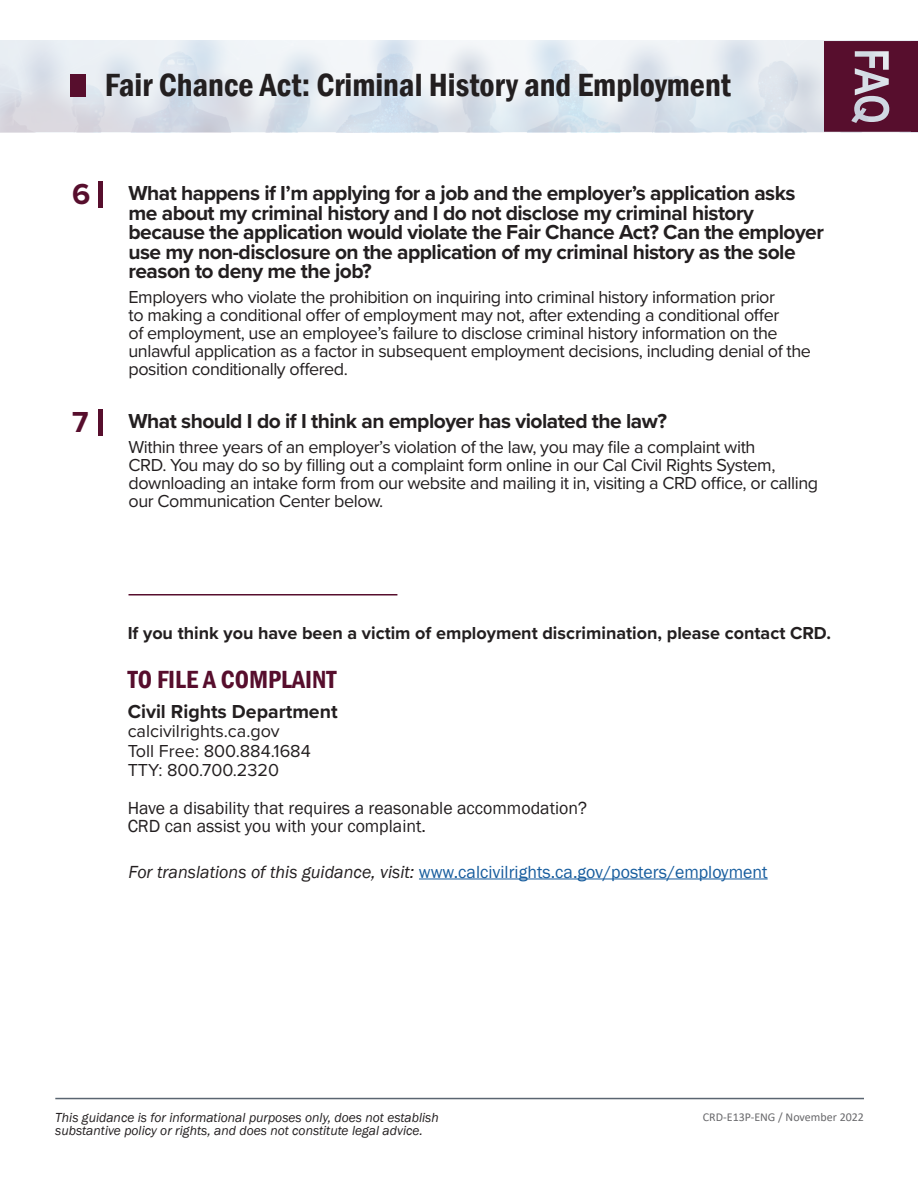
<style>
.page{position:relative;width:918px;height:1188px;background:#fff}
.page>*{position:absolute;margin:0;border:0;box-sizing:border-box;transform-origin:0 0}
.t1{font:600 condensed 33px "Franklin Gothic";color:#231f20}
.t2{font:700 30px "Proxima Nova";color:#570e2d}
.t3{font:600 condensed 25.5px "Franklin Gothic";color:#570e2d}
.t4{font:700 21px/19.5px "Proxima Nova";letter-spacing:-.025em;color:#231f20}
.t5{font:700 19.5px "Proxima Nova";color:#231f20}
.t6{font:18px/18px "Proxima Nova";letter-spacing:-.025em;color:#231f20}
.t7{font:18px "Franklin Gothic";color:#231f20}
.t8{font:18px "Franklin Gothic";color:#175d9e}
.t9{font:700 18px "Proxima Nova";color:#231f20}
.t10{font:18px "Proxima Nova";color:#231f20}
.t11{font:italic 13.5px/13.5px "Franklin Gothic";color:#231f20}
.t12{font:12px "Calibri";color:#69696c}
.s1{font-style:italic;color:#231f20}
</style>
<div class="page">
<img style="left:0;top:40px;width:918px;height:92px">
<hr style="left:98px;top:181px;width:4px;height:26px;background:#570e2d">
<hr style="left:98px;top:409px;width:4px;height:26px;background:#570e2d">
<svg style="left:824px;top:41px;width:94px;height:91px;background:#692c48"></svg>
<div style="left:70px;top:74px;width:16px;height:22px;background:#570e2d"></div>
<hr style="left:129px;top:594px;width:268px;height:2px;background:#570e2d">
<hr style="left:55px;top:1098px;width:809px;height:1px;background:#5a6571">
<hr style="left:419px;top:879px;width:349px;height:1px;background:#175d9e">
<h1 class="t1" style="left:105px;top:63px;width:628px">Fair Chance Act: Criminal History and Employment</h1>
<h2 class="t2" style="left:72px;top:172px;width:20px">6</h2>
<h2 class="t4" style="left:129px;top:183px;width:697px">What happens if I’m applying for a job and the employer’s application asks me about my criminal history and I do not disclose my criminal history because the application would violate the Fair Chance Act? Can the employer use my non-disclosure on the application of my criminal history as the sole reason to deny me the job?</h2>
<p class="t6" style="left:129px;top:287px;width:684px">Employers who violate the prohibition on inquiring into criminal history information prior<br>to making a conditional offer of employment may not, after extending a conditional offer<br>of employment, use an employee’s failure to disclose criminal history information on the unlawful application as a factor in subsequent employment decisions, including denial of the position conditionally offered.</p>
<h2 class="t2" style="left:72px;top:400px;width:18px">7</h2>
<h2 class="t4" style="left:129px;top:411px;width:540px">What should I do if I think an employer has violated the law?</h2>
<p class="t6" style="left:129px;top:437px;width:691px">Within three years of an employer’s violation of the law, you may file a complaint with<br>CRD. You may do so by filling out a complaint form online in our Cal Civil Rights System, downloading an intake form from our website and mailing it in, visiting a CRD office, or calling our Communication Center below.</p>
<p class="t9" style="left:128px;top:620px;width:705px">If you think you have been a victim of employment discrimination, please contact CRD.</p>
<p class="t3" style="left:128px;top:663px;width:210px">TO FILE A COMPLAINT</p>
<p class="t5" style="left:128px;top:697px;width:211px">Civil Rights Department</p>
<p class="t10" style="left:128px;top:718px;width:154px">calcivilrights.ca.gov</p>
<p class="t10" style="left:128px;top:737px;width:185px">Toll Free: 800.884.1684</p>
<p class="t10" style="left:128px;top:757px;width:153px">TTY: 800.700.2320</p>
<p class="t7" style="left:128px;top:796px;width:461px">Have a disability that requires a reasonable accommodation?</p>
<p class="t7" style="left:128px;top:814px;width:300px">CRD can assist you with your complaint.</p>
<p class="t8" style="left:129px;top:860px;width:641px"><span class="s1">For translations of this guidance, visit:</span> www.calcivilrights.ca.gov/posters/employment</p>
<p class="t11" style="left:55px;top:1111px;width:385px">This guidance is for informational purposes only, does not establish substantive policy or rights, and does not constitute legal advice.</p>
<p class="t12" style="left:703px;top:1109px;width:163px">CRD-E13P-ENG / November 2022</p>
</div>
